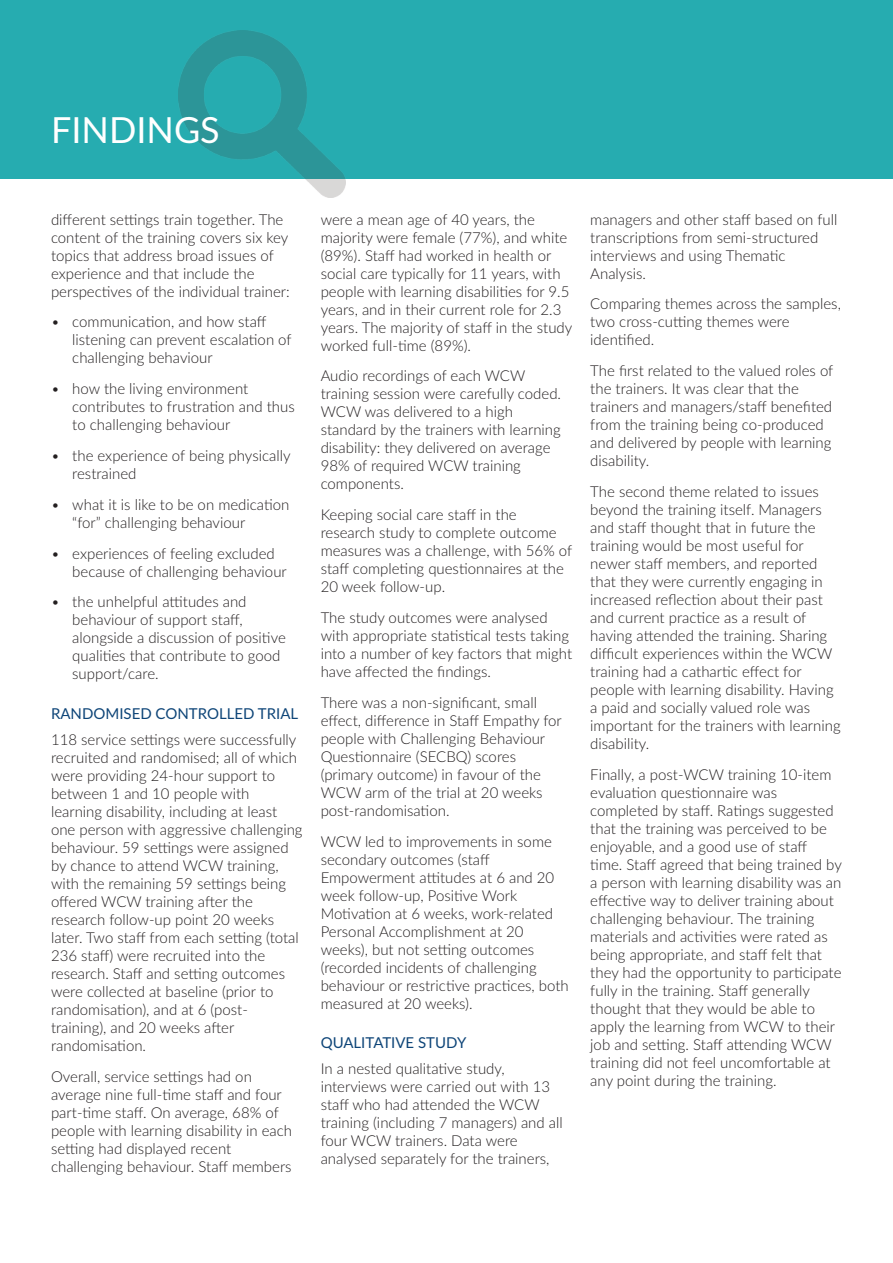
<style>
.page{position:relative;width:893px;height:1263px;background:#fff}
.page>*{position:absolute;margin:0;border:0;box-sizing:border-box;transform-origin:0 0}
.t1{font:36px "Lato";color:#fff}
.t2{font:300 15px/18px "Lato";color:#231f20}
.t3{font:15px "Lato";color:#0e4578}
</style>
<div class="page">
<div style="left:0;top:0;width:893px;height:179px;background:#26acb0"></div>
<img style="left:179px;top:31px;width:167px;height:166px">
<h1 class="t1" style="left:51px;top:110px;width:170px">FINDINGS</h1>
<p class="t2" style="left:51px;top:210px;width:240px">different settings train together. The content of the training covers six key topics that address broad issues of experience and that include the perspectives of the individual trainer:</p>
<p class="t2" style="left:72px;top:313px;width:221px;text-indent:-21px">• communication, and how staff listening can prevent escalation of challenging behaviour</p>
<p class="t2" style="left:72px;top:380px;width:224px;text-indent:-21px">• how the living environment contributes to frustration and thus to challenging behaviour</p>
<p class="t2" style="left:72px;top:447px;width:220px;text-indent:-21px">• the experience of being physically restrained</p>
<p class="t2" style="left:72px;top:496px;width:219px;text-indent:-21px">• what it is like to be on medication “for” challenging behaviour</p>
<p class="t2" style="left:72px;top:544px;width:216px;text-indent:-21px">• experiences of feeling excluded because of challenging behaviour</p>
<p class="t2" style="left:72px;top:593px;width:215px;text-indent:-21px">• the unhelpful attitudes and behaviour of support staff, alongside a discussion of positive qualities that contribute to good support/care.</p>
<p class="t3" style="left:51px;top:705px;width:249px">RANDOMISED CONTROLLED TRIAL</p>
<p class="t2" style="left:51px;top:731px;width:253px">118 service settings were successfully recruited and randomised; all of which were providing 24-hour support to between 1 and 10 people with learning disability, including at least one person with aggressive challenging behaviour. 59 settings were assigned by chance to attend WCW training, with the remaining 59 settings being offered WCW training after the research follow-up point 20 weeks later. Two staff from each setting (total 236 staff) were recruited into the research. Staff and setting outcomes were collected at baseline (prior to randomisation), and at 6 (post&shy;training), and 20 weeks after randomisation.</p>
<p class="t2" style="left:51px;top:1068px;width:243px">Overall, service settings had on average nine full-time staff and four part-time staff. On average, 68% of people with learning disability in each setting had displayed recent challenging behaviour. Staff members</p>
<p class="t2" style="left:321px;top:210px;width:253px">were a mean age of 40 years, the majority were female (77%), and white (89%). Staff had worked in health or social care typically for 11 years, with people with learning disabilities for 9.5 years, and in their current role for 2.3 years. The majority of staff in the study worked full-time (89%).</p>
<p class="t2" style="left:321px;top:367px;width:242px">Audio recordings of each WCW training session were carefully coded.<br>WCW was delivered to a high standard by the trainers with learning disability: they delivered on average<br>98% of required WCW training components.</p>
<p class="t2" style="left:321px;top:506px;width:253px">Keeping social care staff in the research study to complete outcome measures was a challenge, with 56% of staff completing questionnaires at the<br>20 week follow-up.</p>
<p class="t2" style="left:321px;top:609px;width:253px">The study outcomes were analysed with appropriate statistical tests taking into a number of key factors that might have affected the findings.</p>
<p class="t2" style="left:321px;top:694px;width:243px">There was a non-significant, small effect, difference in Staff Empathy for people with Challenging Behaviour<br>Questionnaire (SECBQ) scores (primary outcome) in favour of the<br>WCW arm of the trial at 20 weeks post-randomisation.</p>
<p class="t2" style="left:321px;top:832px;width:250px">WCW led to improvements in some secondary outcomes (staff<br>Empowerment attitudes at 6 and 20 week follow-up, Positive Work<br>Motivation at 6 weeks, work-related<br>Personal Accomplishment at 20 weeks), but not setting outcomes (recorded incidents of challenging behaviour or restrictive practices, both measured at 20 weeks).</p>
<p class="t3" style="left:321px;top:1034px;width:147px">QUALITATIVE STUDY</p>
<p class="t2" style="left:321px;top:1060px;width:244px">In a nested qualitative study, interviews were carried out with 13 staff who had attended the WCW training (including 7 managers) and all four WCW trainers. Data were analysed separately for the trainers,</p>
<p class="t2" style="left:590px;top:210px;width:249px">managers and other staff based on full transcriptions from semi-structured interviews and using Thematic<br>Analysis.</p>
<p class="t2" style="left:590px;top:295px;width:252px">Comparing themes across the samples, two cross-cutting themes were identified.</p>
<p class="t2" style="left:590px;top:362px;width:245px">The first related to the valued roles of the trainers. It was clear that the trainers and managers/staff benefited from the training being co-produced and delivered by people with learning disability.</p>
<p class="t2" style="left:590px;top:483px;width:252px">The second theme related to issues beyond the training itself. Managers and staff thought that in future the training would be most useful for newer staff members, and reported that they were currently engaging in increased reflection about their past and current practice as a result of having attended the training. Sharing difficult experiences within the WCW training had a cathartic effect for people with learning disability. Having a paid and socially valued role was important for the trainers with learning disability.</p>
<p class="t2" style="left:590px;top:766px;width:253px">Finally, a post-WCW training 10-item evaluation questionnaire was completed by staff. Ratings suggested that the training was perceived to be enjoyable, and a good use of staff time. Staff agreed that being trained by a person with learning disability was an effective way to deliver training about challenging behaviour. The training materials and activities were rated as being appropriate, and staff felt that they had the opportunity to participate fully in the training. Staff generally thought that they would be able to apply the learning from WCW to their job and setting. Staff attending WCW training did not feel uncomfortable at any point during the training.</p>
</div>
